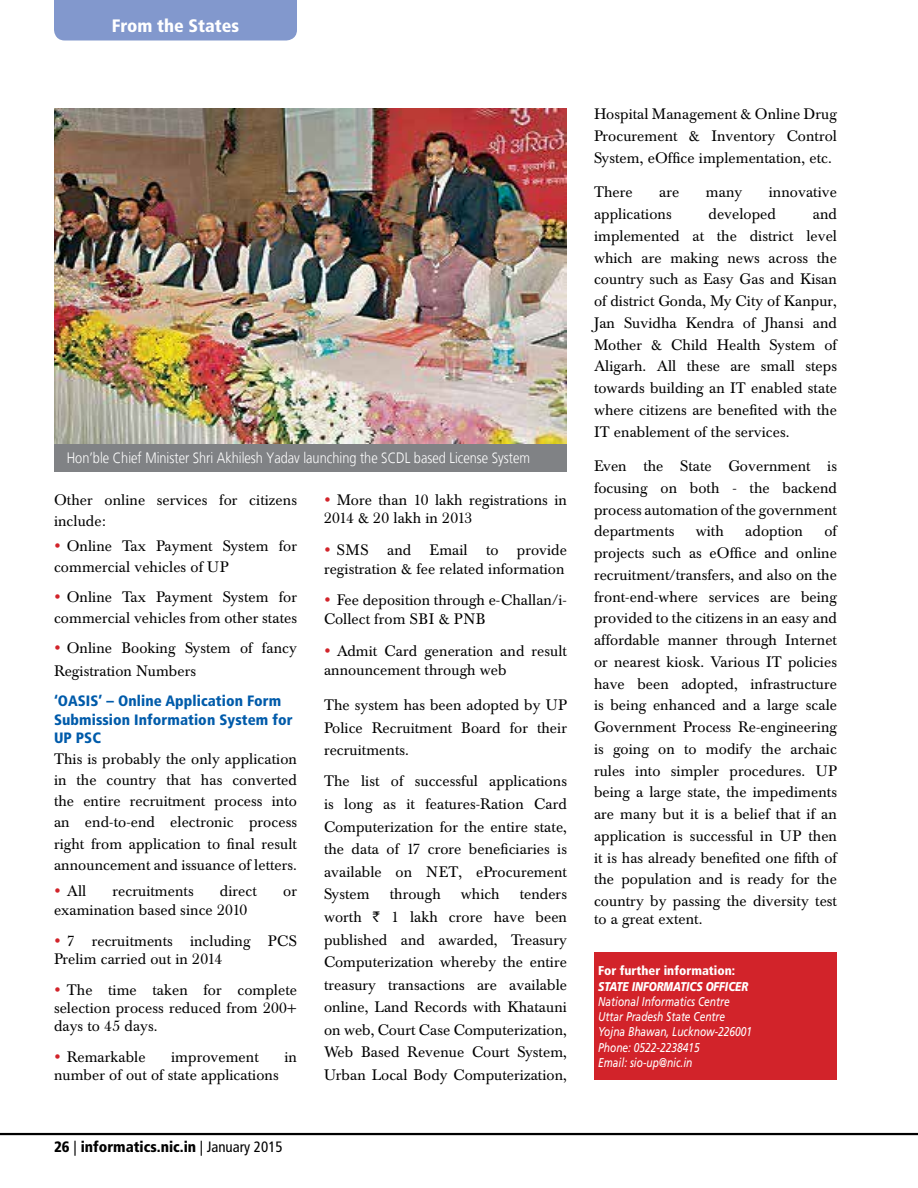
<style>
.page{position:relative;width:918px;height:1188px;background:#fff}
.page>*{position:absolute;margin:0;border:0;box-sizing:border-box;transform-origin:0 0}
.t1{font:900 condensed 18px "Frutiger";color:#fff}
.t2{font:15px/21.8px "Baskerville BE";letter-spacing:.005em;color:#000}
.t3{font:300 15px "Frutiger LT";color:#fff;scale:.85 1}
.t4{font:900 condensed 15px/18.1px "Frutiger";letter-spacing:.005em;color:#005baa}
.t5{font:900 condensed 15px "Frutiger";color:#000}
.t6{font:italic 12.75px/15.3px "Frutiger";color:#fff;scale:.8 1}
.t7{font:italic 900 12.75px "Frutiger";color:#fff;scale:.8 1}
.t8{font:900 condensed 12.75px "Frutiger";color:#fff}
.s1{font-family:"Rupee"}
.s2{font-weight:400}
</style>
<div class="page">
<div style="left:54px;top:0;width:243px;height:40px;background:#8298cd"></div>
<hr style="left:0;top:1133px;width:918px;height:2px;background:#000">
<img style="left:54px;top:108px;width:513px;height:336px">
<div style="left:54px;top:444px;width:513px;height:28px;background:#808285"></div>
<div style="left:594px;top:953px;width:243px;height:127px;background:#d2232a"></div>
<p class="t1" style="left:112px;top:15px;width:129px">From the States</p>
<p class="t3" style="left:67px;top:450px;width:547px">Hon’ble Chief Minister Shri Akhilesh Yadav launching the SCDL based License System</p>
<p class="t2" style="left:54px;top:489px;width:245px;line-height:21.1px">Other online services for citizens include:</p>
<p class="t2" style="left:54px;top:536px;width:244px;line-height:21.1px;text-indent:13px">Online Tax Payment System for commercial vehicles of UP</p>
<p class="t2" style="left:54px;top:587px;width:245px;line-height:21.1px;text-align:right">Online Tax Payment System for commercial vehicles from other states</p>
<p class="t2" style="left:54px;top:637px;width:244px;line-height:22.6px;text-indent:13px">Online Booking System of fancy<br>Registration Numbers</p>
<p class="t4" style="left:54px;top:692px;width:240px">‘OASIS’ – Online Application Form<br>Submission Information System for<br>UP PSC</p>
<p class="t2" style="left:54px;top:749px;width:245px;line-height:21.1px;text-align:justify">This is probably the only application in the country that has converted the entire recruitment process into an end-to-end electronic process right from application to final result announcement and issuance of letters.</p>
<p class="t2" style="left:67px;top:881px;width:21px">All</p>
<p class="t2" style="left:113px;top:881px;width:83px">recruitments</p>
<p class="t2" style="left:220px;top:881px;width:38px">direct</p>
<p class="t2" style="left:283px;top:881px;width:15px">or</p>
<p class="t2" style="left:67px;top:894px;width:232px;line-height:30.9px;text-indent:-13px">examination based since 2010<br>7 recruitments including PCS</p>
<p class="t2" style="left:67px;top:944px;width:232px;line-height:30.9px;text-indent:-13px">Prelim carried out in 2014<br>The time taken for complete</p>
<p class="t2" style="left:54px;top:999px;width:245px;line-height:18.1px">selection process reduced from 200+ days to 45 days.</p>
<p class="t2" style="left:67px;top:1046px;width:80px">Remarkable</p>
<p class="t2" style="left:171px;top:1046px;width:89px">improvement</p>
<p class="t2" style="left:284px;top:1046px;width:14px">in</p>
<p class="t2" style="left:54px;top:1064px;width:226px">number of out of state applications</p>
<p class="t2" style="left:324px;top:490px;width:244px;line-height:18.9px;text-indent:13px">More than 10 lakh registrations in<br>2014 &amp; 20 lakh in 2013</p>
<p class="t2" style="left:324px;top:541px;width:245px;line-height:18.9px;text-align:right">SMS and Email to provide registration &amp; fee related information</p>
<p class="t2" style="left:324px;top:591px;width:245px;line-height:18.9px;text-indent:13px">Fee deposition through e-Challan/i-<br>Collect from SBI &amp; PNB</p>
<p class="t2" style="left:324px;top:642px;width:245px;line-height:18.9px;text-indent:13px">Admit Card generation and result announcement through web</p>
<p class="t2" style="left:324px;top:694px;width:245px;line-height:22.6px;text-align:justify">The system has been adopted by UP Police Recruitment Board for their recruitments.</p>
<p class="t2" style="left:324px;top:770px;width:245px;line-height:22.6px;text-align:justify">The list of successful applications is long as it features-Ration Card Computerization for the entire state, the data of 17 crore beneficiaries is available on NET, eProcurement System</p>
<p class="t2" style="left:324px;top:883px;width:245px;line-height:22.6px;text-align:justify;text-indent:196px">tenders worth <span class="s1">R</span> 1 lakh crore have been published and awarded, Treasury Computerization whereby the entire treasury transactions are available online, Land Records with Khatauni on web, Court Case Computerization, Web Based Revenue Court System, Urban Local Body Computerization,</p>
<p class="t2" style="left:390px;top:884px;width:53px">through</p>
<p class="t2" style="left:461px;top:884px;width:40px">which</p>
<p class="t5" style="left:54px;top:1137px;width:230px">26 <span class="s2">|</span> informatics.nic.in <span class="s2">| January 2015</span></p>
<p class="t2" style="left:594px;top:104px;width:245px;text-align:justify">Hospital Management &amp; Online Drug Procurement &amp; Inventory Control System, eOffice implementation, etc.</p>
<p class="t2" style="left:594px;top:182px;width:40px">There</p>
<p class="t2" style="left:659px;top:182px;width:22px">are</p>
<p class="t2" style="left:706px;top:182px;width:38px">many</p>
<p class="t2" style="left:769px;top:182px;width:70px">innovative</p>
<p class="t2" style="left:594px;top:204px;width:79px">applications</p>
<p class="t2" style="left:709px;top:204px;width:69px">developed</p>
<p class="t2" style="left:594px;top:204px;width:245px;text-align:justify;text-indent:219px">and implemented at the district level which are making news across the country such as Easy Gas and Kisan of district Gonda, My City of Kanpur, Jan Suvidha Kendra of Jhansi and Mother &amp; Child Health System of Aligarh. All these are small steps towards building an IT enabled state where citizens are benefited with the IT enablement of the services.</p>
<p class="t2" style="left:594px;top:456px;width:245px;text-align:justify">Even the State Government is focusing on both - the backend process automation of the government departments</p>
<p class="t2" style="left:696px;top:521px;width:30px">with</p>
<p class="t2" style="left:745px;top:521px;width:59px">adoption</p>
<p class="t2" style="left:594px;top:521px;width:245px;text-align:justify;text-indent:230px">of projects such as eOffice and online recruitment/transfers, and also on the front-end-where services are being provided to the citizens in an easy and affordable manner through Internet or nearest kiosk. Various IT policies have been adopted, infrastructure is being enhanced and a large scale Government Process Re-engineering is going on to modify the archaic rules into simpler procedures. UP being a large state, the impediments are many but it is a belief that if an application is successful in UP then it is has already benefited one fifth of the population and is ready for the country by passing the diversity test</p>
<p class="t2" style="left:594px;top:909px;width:110px">to a great extent.</p>
<p class="t8" style="left:598px;top:963px;width:138px">For further information:</p>
<p class="t7" style="left:598px;top:979px;width:189px">STATE INFORMATICS OFFICER</p>
<p class="t6" style="left:598px;top:994px;width:194px">National Informatics Centre<br>Uttar Pradesh State Centre<br>Yojna Bhawan, Lucknow-226001<br>Phone: 0522-2238415<br>Email: sio-up@nic.in</p>
</div>
